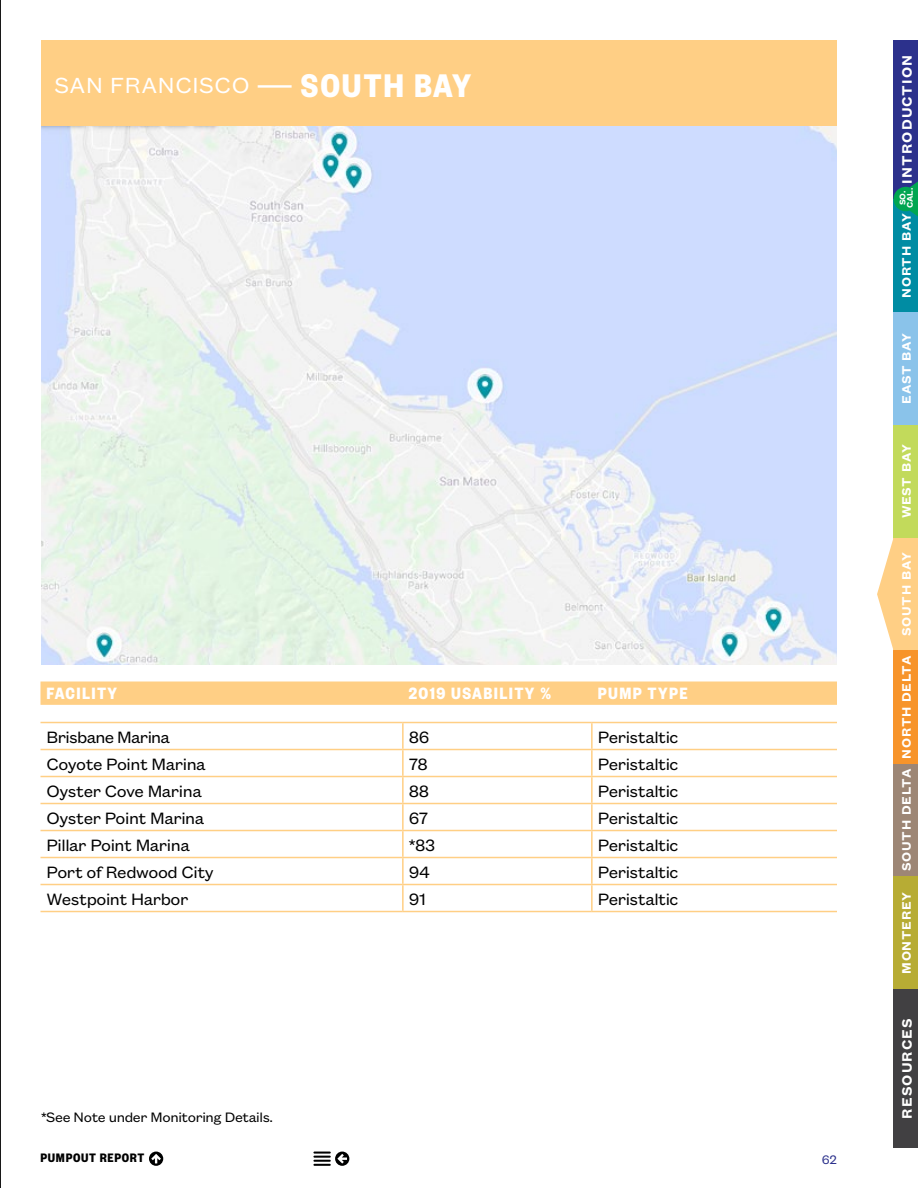
<style>
.page{position:relative;width:918px;height:1188px;background:#fff}
.page>*{position:absolute;margin:0;border:0;box-sizing:border-box;transform-origin:0 0}
.t1{font:24px "Founders Grotesk Text";letter-spacing:.025em;color:#fff}
.t2{font:18px "Founders Grotesk Text";letter-spacing:-.025em;color:#000}
.t3{font:700 18px "Founders Grotesk Cond";letter-spacing:.075em;color:#fff}
.t4{font:15px "Founders Grotesk Text";letter-spacing:-.025em;color:#000}
.t5{font:600 15px "Founders Grotesk Text";letter-spacing:.075em;color:#fff}
.t6{font:600 13.5px "Founders Grotesk Text";letter-spacing:.05em;color:#fff}
.t7{font:700 13.5px "Founders Grotesk Cond";letter-spacing:.05em;color:#000}
.t8{font:13.5px "Founders Grotesk Text";color:#2c318c}
.t9{font:600 9px/7.5px "Founders Grotesk Text";color:#fff;text-align:center}
.s1{font-family:"Fedra Serif A Std";font-size:36px}
.s2{font-family:"Founders Grotesk Cond";font-weight:700;font-size:36px}
</style>
<div class="page">
<div style="left:894px;top:199px;width:24px;height:113px;background:#008ca3"></div>
<div style="left:894px;top:764px;width:24px;height:112px;background:#9d8675"></div>
<div style="left:894px;top:876px;width:24px;height:113px;background:#b7ac34"></div>
<div style="left:894px;top:312px;width:24px;height:113px;background:#8ac3ea"></div>
<div style="left:894px;top:425px;width:24px;height:113px;background:#c2da5b"></div>
<div style="left:894px;top:538px;width:24px;height:113px;background:#ffcf85"></div>
<div style="left:894px;top:651px;width:24px;height:113px;background:#f7942a"></div>
<div style="left:894px;top:40px;width:24px;height:159px;background:#2c318c"></div>
<svg style="left:313px;top:1152px;width:36px;height:14px"></svg>
<svg style="left:894px;top:181px;width:24px;height:36px"></svg>
<svg style="left:149px;top:1152px;width:14px;height:14px"></svg>
<div style="left:894px;top:989px;width:24px;height:159px;background:#414042"></div>
<div style="left:40px;top:682px;width:797px;height:23px;background:#ffcf85"></div>
<svg style="left:404px;top:723px;width:187px;height:188px"></svg>
<hr style="left:40px;top:722px;width:363px;height:1px;background:#ffcf85">
<hr style="left:40px;top:749px;width:363px;height:1px;background:#ffcf85">
<hr style="left:402px;top:723px;width:2px;height:26px;background:#ffcf85">
<hr style="left:402px;top:750px;width:2px;height:26px;background:#ffcf85">
<hr style="left:403px;top:722px;width:189px;height:1px;background:#ffcf85">
<hr style="left:403px;top:749px;width:189px;height:1px;background:#ffcf85">
<hr style="left:591px;top:723px;width:2px;height:26px;background:#ffcf85">
<hr style="left:591px;top:750px;width:2px;height:26px;background:#ffcf85">
<hr style="left:592px;top:722px;width:245px;height:1px;background:#ffcf85">
<hr style="left:592px;top:749px;width:245px;height:1px;background:#ffcf85">
<hr style="left:40px;top:776px;width:363px;height:1px;background:#ffcf85">
<hr style="left:40px;top:803px;width:363px;height:1px;background:#ffcf85">
<hr style="left:40px;top:830px;width:363px;height:1px;background:#ffcf85">
<hr style="left:40px;top:857px;width:363px;height:1px;background:#ffcf85">
<hr style="left:40px;top:884px;width:363px;height:1px;background:#ffcf85">
<hr style="left:40px;top:911px;width:363px;height:1px;background:#ffcf85">
<hr style="left:402px;top:777px;width:2px;height:26px;background:#ffcf85">
<hr style="left:402px;top:804px;width:2px;height:26px;background:#ffcf85">
<hr style="left:402px;top:831px;width:2px;height:26px;background:#ffcf85">
<hr style="left:402px;top:858px;width:2px;height:26px;background:#ffcf85">
<hr style="left:402px;top:885px;width:2px;height:26px;background:#ffcf85">
<hr style="left:403px;top:776px;width:189px;height:1px;background:#ffcf85">
<hr style="left:403px;top:803px;width:189px;height:1px;background:#ffcf85">
<hr style="left:403px;top:830px;width:189px;height:1px;background:#ffcf85">
<hr style="left:403px;top:857px;width:189px;height:1px;background:#ffcf85">
<hr style="left:403px;top:884px;width:189px;height:1px;background:#ffcf85">
<hr style="left:403px;top:911px;width:189px;height:1px;background:#ffcf85">
<hr style="left:591px;top:777px;width:2px;height:26px;background:#ffcf85">
<hr style="left:591px;top:804px;width:2px;height:26px;background:#ffcf85">
<hr style="left:591px;top:831px;width:2px;height:26px;background:#ffcf85">
<hr style="left:591px;top:858px;width:2px;height:26px;background:#ffcf85">
<hr style="left:591px;top:885px;width:2px;height:26px;background:#ffcf85">
<hr style="left:592px;top:776px;width:245px;height:1px;background:#ffcf85">
<hr style="left:592px;top:803px;width:245px;height:1px;background:#ffcf85">
<hr style="left:592px;top:830px;width:245px;height:1px;background:#ffcf85">
<hr style="left:592px;top:857px;width:245px;height:1px;background:#ffcf85">
<hr style="left:592px;top:884px;width:245px;height:1px;background:#ffcf85">
<hr style="left:592px;top:911px;width:245px;height:1px;background:#ffcf85">
<img style="left:41px;top:126px;width:796px;height:538px">
<div style="left:41px;top:40px;width:796px;height:86px;background:#ffcf85"></div>
<svg style="left:877px;top:538px;width:17px;height:113px"></svg>
<hr style="left:0;top:0;width:1px;height:1188px;background:#000">
<h1 class="t1" style="left:55px;top:69px;width:418px">SAN FRANCISCO <span class="s1">—</span> <span class="s2">SOUTH BAY</span></h1>
<p class="t3" style="left:46px;top:682px;width:72px">FACILITY</p>
<p class="t3" style="left:409px;top:682px;width:144px">2019 USABILITY %</p>
<p class="t3" style="left:598px;top:682px;width:91px">PUMP TYPE</p>
<p class="t2" style="left:46px;top:725px;width:125px">Brisbane Marina</p>
<p class="t2" style="left:409px;top:725px;width:22px">86</p>
<p class="t2" style="left:598px;top:725px;width:82px">Peristaltic</p>
<p class="t2" style="left:46px;top:752px;width:161px">Coyote Point Marina</p>
<p class="t2" style="left:409px;top:752px;width:21px">78</p>
<p class="t2" style="left:598px;top:752px;width:82px">Peristaltic</p>
<p class="t2" style="left:46px;top:779px;width:157px">Oyster Cove Marina</p>
<p class="t2" style="left:409px;top:779px;width:22px">88</p>
<p class="t2" style="left:598px;top:779px;width:82px">Peristaltic</p>
<p class="t2" style="left:46px;top:806px;width:159px">Oyster Point Marina</p>
<p class="t2" style="left:409px;top:806px;width:21px">67</p>
<p class="t2" style="left:598px;top:806px;width:82px">Peristaltic</p>
<p class="t2" style="left:46px;top:833px;width:145px">Pillar Point Marina</p>
<p class="t2" style="left:409px;top:833px;width:28px">*83</p>
<p class="t2" style="left:598px;top:833px;width:82px">Peristaltic</p>
<p class="t2" style="left:46px;top:860px;width:169px">Port of Redwood City</p>
<p class="t2" style="left:409px;top:860px;width:22px">94</p>
<p class="t2" style="left:598px;top:860px;width:82px">Peristaltic</p>
<p class="t2" style="left:46px;top:887px;width:144px">Westpoint Harbor</p>
<p class="t2" style="left:409px;top:887px;width:19px">91</p>
<p class="t2" style="left:598px;top:887px;width:82px">Peristaltic</p>
<p class="t4" style="left:41px;top:1107px;width:234px">*See Note under Monitoring Details.</p>
<p class="t7" style="left:40px;top:1149px;width:105px">PUMPOUT REPORT</p>
<p class="t8" style="left:822px;top:1150px;width:17px">62</p>
<p class="t5" style="left:897px;top:184px;width:130px;rotate:-90deg">INTRODUCTION</p>
<p class="t9" style="left:898px;top:208px;width:22px;rotate:-90deg">SO.<br>CAL.</p>
<p class="t6" style="left:897px;top:298px;width:86px;rotate:-90deg">NORTH BAY</p>
<p class="t6" style="left:897px;top:404px;width:72px;rotate:-90deg">EAST BAY</p>
<p class="t6" style="left:897px;top:518px;width:76px;rotate:-90deg">WEST BAY</p>
<p class="t6" style="left:897px;top:636px;width:85px;rotate:-90deg">SOUTH BAY</p>
<p class="t6" style="left:897px;top:759px;width:104px;rotate:-90deg">NORTH DELTA</p>
<p class="t6" style="left:897px;top:871px;width:104px;rotate:-90deg">SOUTH DELTA</p>
<p class="t6" style="left:897px;top:974px;width:83px;rotate:-90deg">MONTEREY</p>
<p class="t5" style="left:897px;top:1119px;width:102px;rotate:-90deg">RESOURCES</p>
</div>
